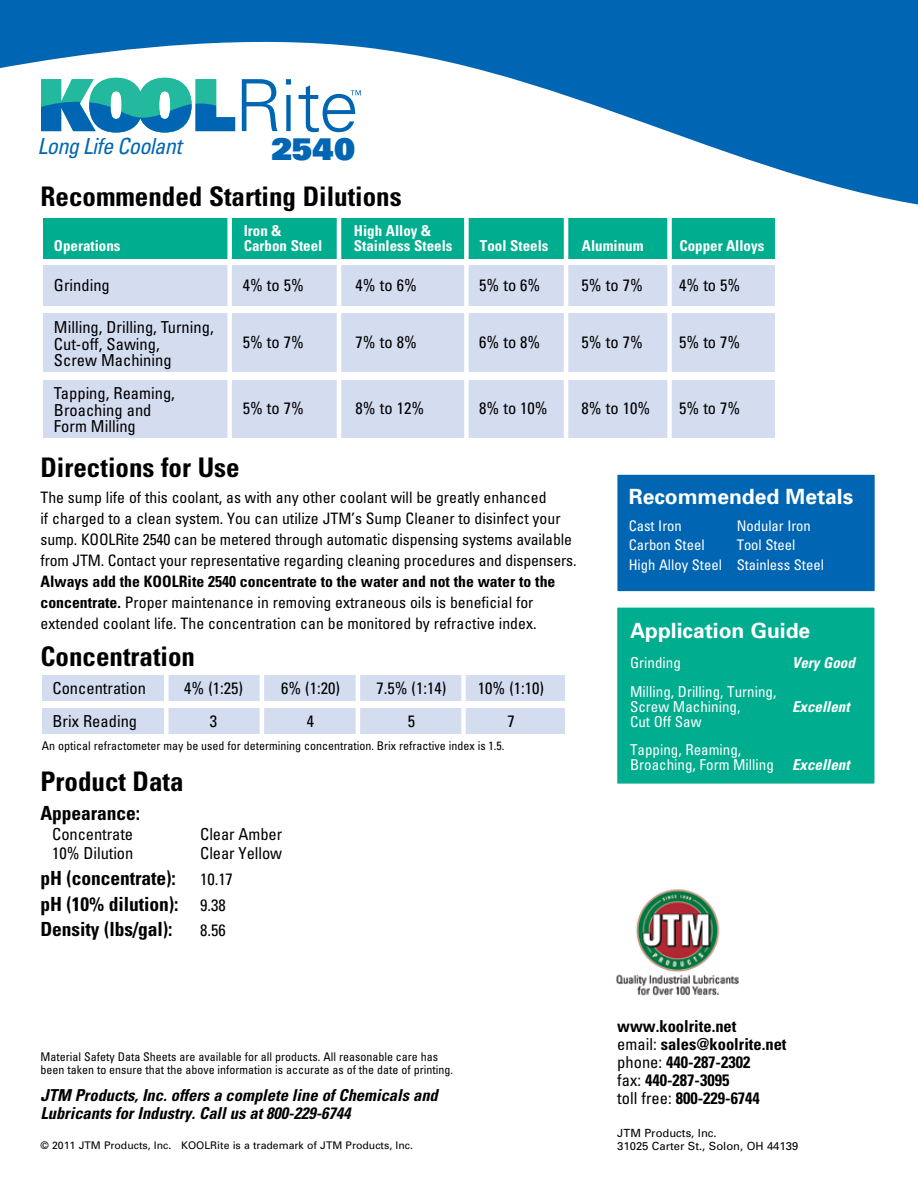
<style>
.page{position:relative;width:918px;height:1188px;background:#fff}
.page>*{position:absolute;margin:0;border:0;box-sizing:border-box;transform-origin:0 0}
.t1{font:900 30px "Univers";color:#0066b3}
.t2{font:700 condensed 27px "Univers";color:#000}
.t3{font:italic condensed 22.2px "Univers";letter-spacing:-.025em;color:#0066b3}
.t4{font:700 21px "Univers";color:#fff}
.t5{font:700 condensed 19.5px/25.5px "Univers";letter-spacing:-.005em;color:#000}
.t6{font:condensed 16.5px/33px "Univers";color:#000;text-align:center}
.t7{font:700 condensed 16.5px/18px "Univers";color:#000}
.t8{font:italic 700 condensed 16.5px/18px "Univers";color:#000}
.t9{font:condensed 15.75px/21px "Univers";color:#000}
.t10{font:condensed 15px/15px "Univers";color:#fff}
.t11{font:700 condensed 15px/15px "Univers";color:#fff}
.t12{font:italic 700 condensed 15px "Univers";color:#fff}
.t13{font:condensed 14.7px/19.5px "Univers";color:#fff}
.t14{font:condensed 12px/13.5px "Univers";color:#000}
.t15{font:11.25px "Univers";color:#000}
.t16{font:10.5px "Univers";color:#000}
.s1{font-weight:700}
.s2{font-weight:400;font-size:16.5px}
.s3{font-weight:700;font-style:italic}
.s4{font-weight:400}
</style>
<div class="page">
<div style="left:614px;top:605px;width:264px;height:182px;background:#00ad8e;border:3px solid #fff"></div>
<svg style="left:0;top:0;width:918px;height:205px"></svg>
<svg style="left:41px;top:78px;width:194px;height:54px"></svg>
<svg style="left:242px;top:79px;width:36px;height:52px"></svg>
<svg style="left:286px;top:79px;width:5px;height:52px"></svg>
<svg style="left:299px;top:85px;width:62px;height:47px"></svg>
<img style="left:616px;top:889px;width:123px;height:107px">
<div style="left:42px;top:708px;width:523px;height:26px;background:#d4dcf0"></div>
<div style="left:42px;top:675px;width:523px;height:26px;background:#d4dcf0"></div>
<div style="left:164px;top:669px;width:5px;height:70px;background:#fff"></div>
<hr style="left:260px;top:669px;width:4px;height:70px;background:#fff">
<hr style="left:356px;top:669px;width:4px;height:70px;background:#fff">
<div style="left:461px;top:669px;width:5px;height:70px;background:#fff"></div>
<div style="left:43px;top:219px;width:732px;height:40px;background:#00ad8e"></div>
<div style="left:43px;top:266px;width:732px;height:40px;background:#d4dcf0"></div>
<div style="left:43px;top:313px;width:732px;height:59px;background:#d4dcf0"></div>
<div style="left:43px;top:380px;width:732px;height:58px;background:#d4dcf0"></div>
<div style="left:227px;top:216px;width:5px;height:225px;background:#fff"></div>
<hr style="left:337px;top:216px;width:4px;height:225px;background:#fff">
<div style="left:464px;top:216px;width:5px;height:225px;background:#fff"></div>
<hr style="left:564px;top:216px;width:4px;height:225px;background:#fff">
<div style="left:667px;top:216px;width:5px;height:225px;background:#fff"></div>
<div style="left:614px;top:472px;width:264px;height:122px;background:#0066b3;border:3px solid #fff"></div>
<h3 class="t3" style="left:38px;top:132px;width:146px">Long Life Coolant</h3>
<h1 class="t1" style="left:271px;top:129px;width:86px">2540</h1>
<h2 class="t2" style="left:40px;top:180px;width:363px">Recommended Starting Dilutions</h2>
<p class="t11" style="left:54px;top:238px;width:68px">Operations</p>
<p class="t11" style="left:244px;top:223px;width:80px">Iron &amp;<br>Carbon Steel</p>
<p class="t11" style="left:354px;top:223px;width:100px">High Alloy &amp;<br>Stainless Steels</p>
<p class="t11" style="left:480px;top:238px;width:70px">Tool Steels</p>
<p class="t11" style="left:582px;top:238px;width:63px">Aluminum</p>
<p class="t11" style="left:679px;top:238px;width:86px">Copper Alloys</p>
<p class="t6" style="left:54px;top:269px;width:57px">Grinding</p>
<p class="t6" style="left:54px;top:319px;width:161px;line-height:16.5px;text-align:left">Milling, Drilling, Turning,<br>Cut-off, Sawing,<br>Screw Machining</p>
<p class="t6" style="left:54px;top:385px;width:122px;line-height:16.5px;text-align:left">Tapping, Reaming,<br>Broaching and<br>Form Milling</p>
<p class="t6" style="left:243px;top:269px;width:63px">4% to 5%</p>
<p class="t6" style="left:243px;top:326px;width:63px">5% to 7%</p>
<p class="t6" style="left:243px;top:392px;width:63px">5% to 7%</p>
<p class="t6" style="left:356px;top:269px;width:63px">4% to 6%</p>
<p class="t6" style="left:356px;top:326px;width:63px">7% to 8%</p>
<p class="t6" style="left:356px;top:392px;width:70px">8% to 12%</p>
<p class="t6" style="left:479px;top:269px;width:63px">5% to 6%</p>
<p class="t6" style="left:582px;top:269px;width:63px">5% to 7%</p>
<p class="t6" style="left:679px;top:269px;width:63px">4% to 5%</p>
<p class="t6" style="left:479px;top:326px;width:63px">6% to 8%</p>
<p class="t6" style="left:582px;top:326px;width:63px">5% to 7%</p>
<p class="t6" style="left:679px;top:326px;width:63px">5% to 7%</p>
<p class="t6" style="left:479px;top:392px;width:70px">8% to 10%</p>
<p class="t6" style="left:582px;top:392px;width:70px">8% to 10%</p>
<p class="t6" style="left:679px;top:392px;width:63px">5% to 7%</p>
<h2 class="t2" style="left:40px;top:451px;width:201px">Directions for Use</h2>
<p class="t9" style="left:40px;top:487px;width:538px">The sump life of this coolant, as with any other coolant will be greatly enhanced<br>if charged to a clean system. You can utilize JTM’s Sump Cleaner to disinfect your sump. KOOLRite 2540 can be metered through automatic dispensing systems available from JTM. Contact your representative regarding cleaning procedures and dispensers.</p>
<p class="t9" style="left:40px;top:571px;width:516px"><span class="s1">Always add the KOOLRite 2540 concentrate to the water and not the water to the concentrate.</span> Proper maintenance in removing extraneous oils is beneficial for extended coolant life. The concentration can be monitored by refractive index.</p>
<h2 class="t2" style="left:40px;top:640px;width:156px">Concentration</h2>
<p class="t6" style="left:52px;top:671px;width:95px;text-align:left">Concentration<br>Brix Reading</p>
<p class="t6" style="left:184px;top:671px;width:61px">4% (1:25)<br>3</p>
<p class="t6" style="left:281px;top:671px;width:61px">6% (1:20)<br>4</p>
<p class="t6" style="left:376px;top:671px;width:71px">7.5% (1:14)<br>5</p>
<p class="t6" style="left:478px;top:671px;width:68px">10% (1:10)<br>7</p>
<p class="t14" style="left:42px;top:739px;width:464px">An optical refractometer may be used for determining concentration. Brix refractive index is 1.5.</p>
<h2 class="t2" style="left:40px;top:765px;width:145px">Product Data</h2>
<p class="t5" style="left:40px;top:801px;width:101px">Appearance:</p>
<p class="t6" style="left:52px;top:817px;width:82px">Concentrate</p>
<p class="t6" style="left:200px;top:817px;width:84px">Clear Amber</p>
<p class="t6" style="left:52px;top:837px;width:83px">10% Dilution</p>
<p class="t6" style="left:200px;top:837px;width:83px">Clear Yellow</p>
<p class="t5" style="left:40px;top:865px;width:137px">pH (concentrate):</p>
<p class="t6" style="left:200px;top:862px;width:34px">10.17</p>
<p class="t5" style="left:40px;top:891px;width:187px">pH (10% dilution): <span class="s2">9.38<br></span>Density (lbs/gal):</p>
<p class="t6" style="left:200px;top:913px;width:27px">8.56</p>
<p class="t14" style="left:40px;top:1049px;width:414px">Material Safety Data Sheets are available for all products. All reasonable care has been taken to ensure that the above information is accurate as of the date of printing.</p>
<p class="t8" style="left:40px;top:1086px;width:399px">JTM Products, Inc. offers a complete line of Chemicals and<br>Lubricants for Industry. Call us at 800-229-6744</p>
<h3 class="t4" style="left:629px;top:483px;width:226px">Recommended Metals</h3>
<p class="t13" style="left:629px;top:515px;width:55px">Cast Iron</p>
<p class="t13" style="left:737px;top:515px;width:76px">Nodular Iron</p>
<p class="t13" style="left:629px;top:535px;width:77px">Carbon Steel</p>
<p class="t13" style="left:629px;top:535px;width:197px;text-indent:108px">Tool Steel<br>High Alloy Steel Stainless Steel</p>
<h3 class="t4" style="left:630px;top:618px;width:182px">Application Guide</h3>
<p class="t10" style="left:630px;top:655px;width:52px">Grinding</p>
<p class="t12" style="left:792px;top:654px;width:64px">Very Good</p>
<p class="t10" style="left:630px;top:684px;width:148px">Milling, Drilling, Turning,<br>Screw Machining,</p>
<p class="t12" style="left:792px;top:697px;width:59px">Excellent</p>
<p class="t10" style="left:630px;top:707px;width:113px;line-height:28.5px">Cut Off Saw<br>Tapping, Reaming,</p>
<p class="t10" style="left:630px;top:757px;width:221px">Broaching, Form Milling <span class="s3">Excellent</span></p>
<p class="t7" style="left:617px;top:1017px;width:171px">www.koolrite.net<br><span class="s4">email:</span> sales@koolrite.net <span class="s4">phone:</span> 440-287-2302<br><span class="s4">fax:</span> 440-287-3095<br><span class="s4">toll free:</span> 800-229-6744</p>
<p class="t15" style="left:617px;top:1126px;width:101px">JTM Products, Inc.</p>
<p class="t16" style="left:40px;top:1140px;width:374px">© 2011 JTM Products, Inc. KOOLRite is a trademark of JTM Products, Inc.</p>
<p class="t15" style="left:617px;top:1140px;width:183px">31025 Carter St., Solon, OH 44139</p>
</div>
